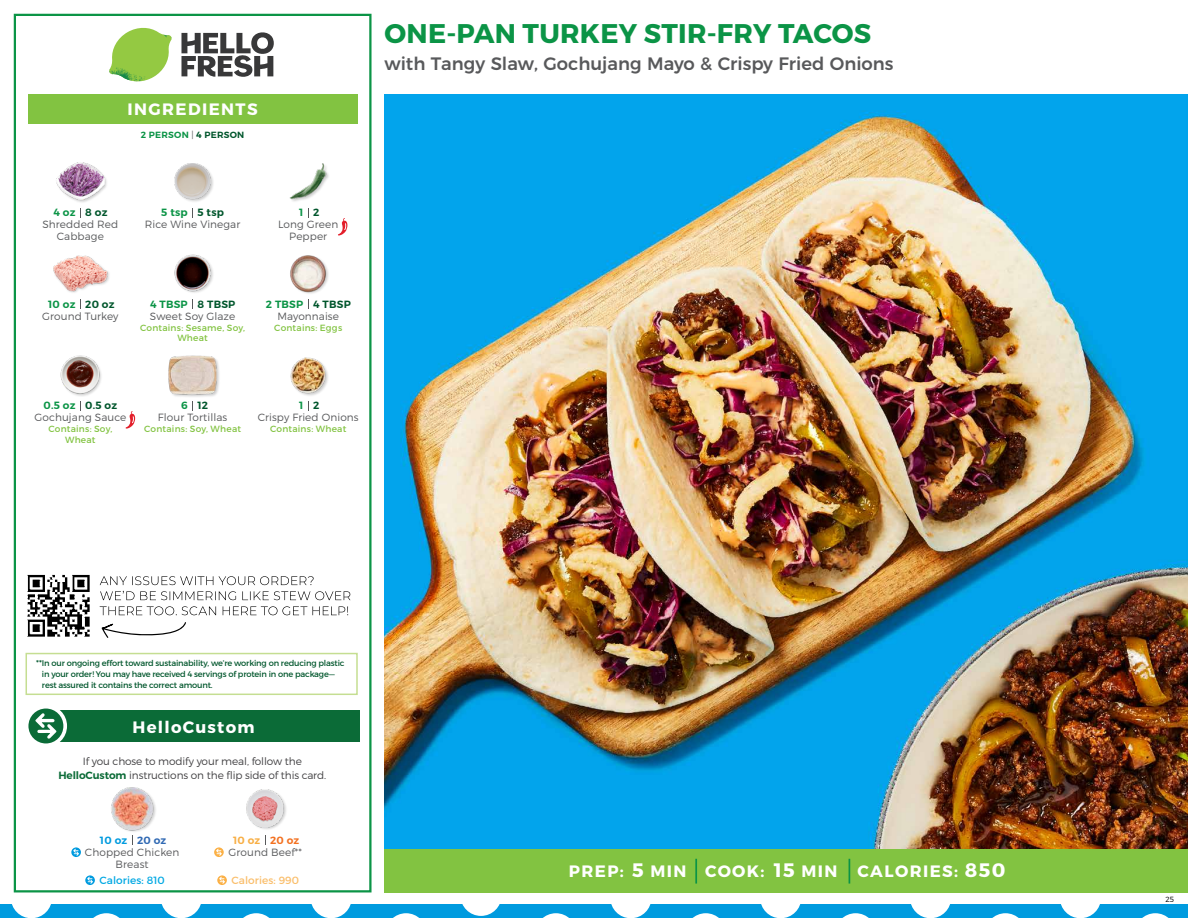
<style>
.page{position:relative;width:1188px;height:918px;background:#fff}
.page>*{position:absolute;margin:0;border:0;box-sizing:border-box;transform-origin:0 0}
.t1{font:700 27px "Montserrat";letter-spacing:.01em;color:#0b9446}
.t2{font:500 18px "Montserrat";color:#58595b}
.t3{font:700 16.5px "Montserrat";letter-spacing:.085em;color:#fff}
.t4{font:300 10.5px/12px "Montserrat";letter-spacing:.01em;color:#58595b;text-align:center}
.t5{font:300 10.5px/13.5px "Montserrat";letter-spacing:-.01em;color:#414042;text-align:center}
.t6{font:600 10.5px "Montserrat";letter-spacing:.02em;color:#00562c}
.t7{font:600 10.5px "Montserrat";letter-spacing:.02em;color:#0b9446}
.t8{font:10.5px "Montserrat";letter-spacing:.01em;color:#00a8e3}
.t9{font:10.5px "Montserrat";letter-spacing:.01em;color:#fabe6b}
.t10{font:600 10.5px "Montserrat";letter-spacing:.02em;color:#009bdf}
.t11{font:600 10.5px "Montserrat";letter-spacing:.02em;color:#f8af45}
.t12{font:9px/10.5px "Montserrat";letter-spacing:.025em;color:#82c341;text-align:center}
.t13{font:600 9px "Montserrat";letter-spacing:.03em;color:#0b9446}
.t14{font:8.25px/11.2px "Montserrat";letter-spacing:-.02em;color:#00562c}
.t15{font:300 7.5px "Montserrat";color:#000}
.s1{font-weight:300;color:#58595b}
.s2{color:#00562c}
.s3{font-size:8.4px}
.s4{font-weight:600;color:#0b6b37}
.s5{color:#3069b3}
.s6{color:#f37121}
.s7{font-size:19.5px}
</style>
<div class="page">
<div style="left:0;top:904px;width:1188px;height:14px;background:#009bdf"></div>
<div style="left:11px;top:877px;width:41px;height:41px;background:#fff;border-radius:50%"></div>
<svg style="left:93px;top:913px;width:27px;height:5px"></svg>
<div style="left:161px;top:877px;width:41px;height:41px;background:#fff;border-radius:50%"></div>
<svg style="left:243px;top:913px;width:27px;height:5px"></svg>
<div style="left:311px;top:877px;width:41px;height:41px;background:#fff;border-radius:50%"></div>
<div style="left:460px;top:875px;width:42px;height:41px;background:#fff;border-radius:50%"></div>
<svg style="left:393px;top:913px;width:26px;height:5px"></svg>
<svg style="left:543px;top:913px;width:26px;height:5px"></svg>
<div style="left:610px;top:877px;width:41px;height:41px;background:#fff;border-radius:50%"></div>
<svg style="left:692px;top:913px;width:27px;height:5px"></svg>
<div style="left:760px;top:877px;width:41px;height:41px;background:#fff;border-radius:50%"></div>
<svg style="left:842px;top:913px;width:27px;height:5px"></svg>
<div style="left:910px;top:877px;width:41px;height:41px;background:#fff;border-radius:50%"></div>
<svg style="left:992px;top:913px;width:27px;height:5px"></svg>
<div style="left:1060px;top:877px;width:41px;height:41px;background:#fff;border-radius:50%"></div>
<svg style="left:1142px;top:913px;width:27px;height:5px"></svg>
<div style="left:384px;top:849px;width:804px;height:43px;background:#82c341"></div>
<svg style="left:181px;top:32px;width:93px;height:45px"></svg>
<svg style="left:114px;top:28px;width:55px;height:36px"></svg>
<img style="left:143px;top:28px;width:29px;height:24px">
<img style="left:112px;top:48px;width:54px;height:10px">
<img style="left:109px;top:52px;width:55px;height:30px">
<img style="left:142px;top:58px;width:24px;height:23px">
<div style="left:28px;top:94px;width:330px;height:30px;background:#82c341"></div>
<div style="left:14px;top:14px;width:358px;height:878px;border:2px solid #0b9446"></div>
<img style="left:384px;top:94px;width:804px;height:755px">
<img style="left:174px;top:254px;width:39px;height:39px">
<img style="left:290px;top:255px;width:39px;height:39px">
<img style="left:174px;top:163px;width:39px;height:39px">
<img style="left:289px;top:163px;width:40px;height:39px">
<img style="left:53px;top:255px;width:56px;height:38px">
<img style="left:56px;top:162px;width:51px;height:40px">
<div style="left:169px;top:355px;width:51px;height:43px;background:#f3f3f3"></div>
<img style="left:168px;top:355px;width:52px;height:41px">
<img style="left:290px;top:357px;width:38px;height:39px">
<img style="left:60px;top:355px;width:41px;height:41px">
<svg style="left:338px;top:218px;width:9px;height:17px"></svg>
<svg style="left:126px;top:411px;width:9px;height:18px"></svg>
<div style="left:26px;top:653px;width:332px;height:42px;border:2px solid #c5de92"></div>
<div style="left:33px;top:710px;width:327px;height:32px;background:#0b6b37"></div>
<svg style="left:25px;top:705px;width:42px;height:42px"></svg>
<div style="left:28px;top:709px;width:35px;height:34px;background:#0a6b37;border-radius:50%"></div>
<svg style="left:35px;top:713px;width:22px;height:26px"></svg>
<div style="left:111px;top:788px;width:46px;height:46px;background:#000;opacity:.2"></div>
<img style="left:111px;top:787px;width:46px;height:43px">
<svg style="left:71px;top:847px;width:10px;height:10px"></svg>
<svg style="left:73px;top:849px;width:6px;height:7px"></svg>
<svg style="left:85px;top:875px;width:10px;height:10px"></svg>
<svg style="left:87px;top:877px;width:6px;height:7px"></svg>
<img style="left:246px;top:789px;width:40px;height:41px">
<hr style="left:695px;top:859px;width:2px;height:25px;background:#0b9446">
<svg style="left:849px;top:859px;width:1px;height:25px"></svg>
<img style="left:27px;top:574px;width:63px;height:63px">
<svg style="left:102px;top:622px;width:84px;height:16px"></svg>
<svg style="left:100px;top:606px;width:248px;height:9px"></svg>
<svg style="left:100px;top:591px;width:250px;height:9px"></svg>
<svg style="left:100px;top:576px;width:214px;height:9px"></svg>
<svg style="left:214px;top:847px;width:10px;height:10px"></svg>
<svg style="left:216px;top:849px;width:6px;height:7px"></svg>
<svg style="left:217px;top:875px;width:10px;height:10px"></svg>
<svg style="left:219px;top:877px;width:6px;height:7px"></svg>
<h3 class="t3" style="left:128px;top:99px;width:132px">INGREDIENTS</h3>
<p class="t13" style="left:141px;top:129px;width:105px">2 PERSON <span class="s1">|</span> <span class="s2">4 PERSON</span></p>
<h1 class="t1" style="left:385px;top:17px;width:488px">ONE-PAN TURKEY STIR-FRY TACOS</h1>
<h2 class="t2" style="left:384px;top:49px;width:511px">with Tangy Slaw, Gochujang Mayo &amp; Crispy Fried Onions</h2>
<p class="t7" style="left:53px;top:206px;width:24px">4 oz</p>
<p class="t6" style="left:85px;top:206px;width:24px">8 oz</p>
<p class="t6" style="left:198px;top:206px;width:28px">5 tsp</p>
<p class="t6" style="left:313px;top:206px;width:8px">2</p>
<p class="t7" style="left:161px;top:206px;width:28px">5 tsp</p>
<p class="t7" style="left:299px;top:206px;width:6px">1</p>
<p class="t4" style="left:42px;top:218px;width:77px">Shredded Red<br>Cabbage</p>
<p class="t4" style="left:145px;top:218px;width:97px">Rice Wine Vinegar</p>
<p class="t4" style="left:278px;top:218px;width:62px">Long Green<br>Pepper</p>
<p class="t7" style="left:48px;top:298px;width:29px">10 oz</p>
<p class="t6" style="left:85px;top:298px;width:31px">20 oz</p>
<p class="t7" style="left:150px;top:298px;width:39px">4 TBSP</p>
<p class="t7" style="left:266px;top:298px;width:39px">2 TBSP</p>
<p class="t6" style="left:198px;top:298px;width:39px">8 TBSP</p>
<p class="t6" style="left:313px;top:298px;width:39px">4 TBSP</p>
<p class="t4" style="left:42px;top:310px;width:78px">Ground Turkey</p>
<p class="t4" style="left:150px;top:310px;width:87px">Sweet Soy Glaze</p>
<p class="t12" style="left:140px;top:322px;width:107px">Contains: Sesame, Soy,<br>Wheat</p>
<p class="t4" style="left:277px;top:310px;width:63px">Mayonnaise</p>
<p class="t12" style="left:274px;top:322px;width:70px">Contains: Eggs</p>
<p class="t7" style="left:44px;top:399px;width:33px">0.5 oz</p>
<p class="t6" style="left:85px;top:399px;width:33px">0.5 oz</p>
<p class="t7" style="left:181px;top:399px;width:8px">6</p>
<p class="t7" style="left:299px;top:399px;width:6px">1</p>
<p class="t6" style="left:198px;top:399px;width:12px">12</p>
<p class="t6" style="left:313px;top:399px;width:8px">2</p>
<p class="t4" style="left:34px;top:411px;width:93px">Gochujang Sauce</p>
<p class="t12" style="left:48px;top:424px;width:65px">Contains: Soy,<br>Wheat</p>
<p class="t4" style="left:158px;top:411px;width:71px">Flour Tortillas</p>
<p class="t12" style="left:144px;top:424px;width:98px">Contains: Soy, Wheat</p>
<p class="t4" style="left:258px;top:411px;width:102px">Crispy Fried Onions</p>
<p class="t12" style="left:270px;top:424px;width:78px">Contains: Wheat</p>
<p class="t14" style="left:42px;top:657px;width:304px;text-indent:-6px"><span class="s3">**</span>In our ongoing effort toward sustainability, we’re working on reducing plastic in your order! You may have received 4 servings of protein in one package— rest assured it contains the correct amount.</p>
<h3 class="t3" style="left:133px;top:717px;width:123px">HelloCustom</h3>
<p class="t5" style="left:58px;top:755px;width:269px">If you chose to modify your meal, follow the<br><span class="s4">HelloCustom</span> instructions on the flip side of this card.</p>
<p class="t10" style="left:100px;top:834px;width:68px">10 oz <span class="s5">20 oz</span></p>
<p class="t4" style="left:85px;top:846px;width:96px">Chopped Chicken<br>Breast</p>
<p class="t8" style="left:99px;top:874px;width:67px">Calories: 810</p>
<p class="t11" style="left:233px;top:834px;width:68px">10 oz <span class="s6">20 oz</span></p>
<p class="t4" style="left:229px;top:846px;width:75px">Ground Beef**</p>
<p class="t9" style="left:231px;top:874px;width:69px">Calories: 990</p>
<h3 class="t3" style="left:569px;top:861px;width:438px">PREP: <span class="s7">5</span> MIN COOK: <span class="s7">15</span> MIN CALORIES: <span class="s7">850</span></h3>
<p class="t15" style="left:1166px;top:895px;width:10px">25</p>
</div>
